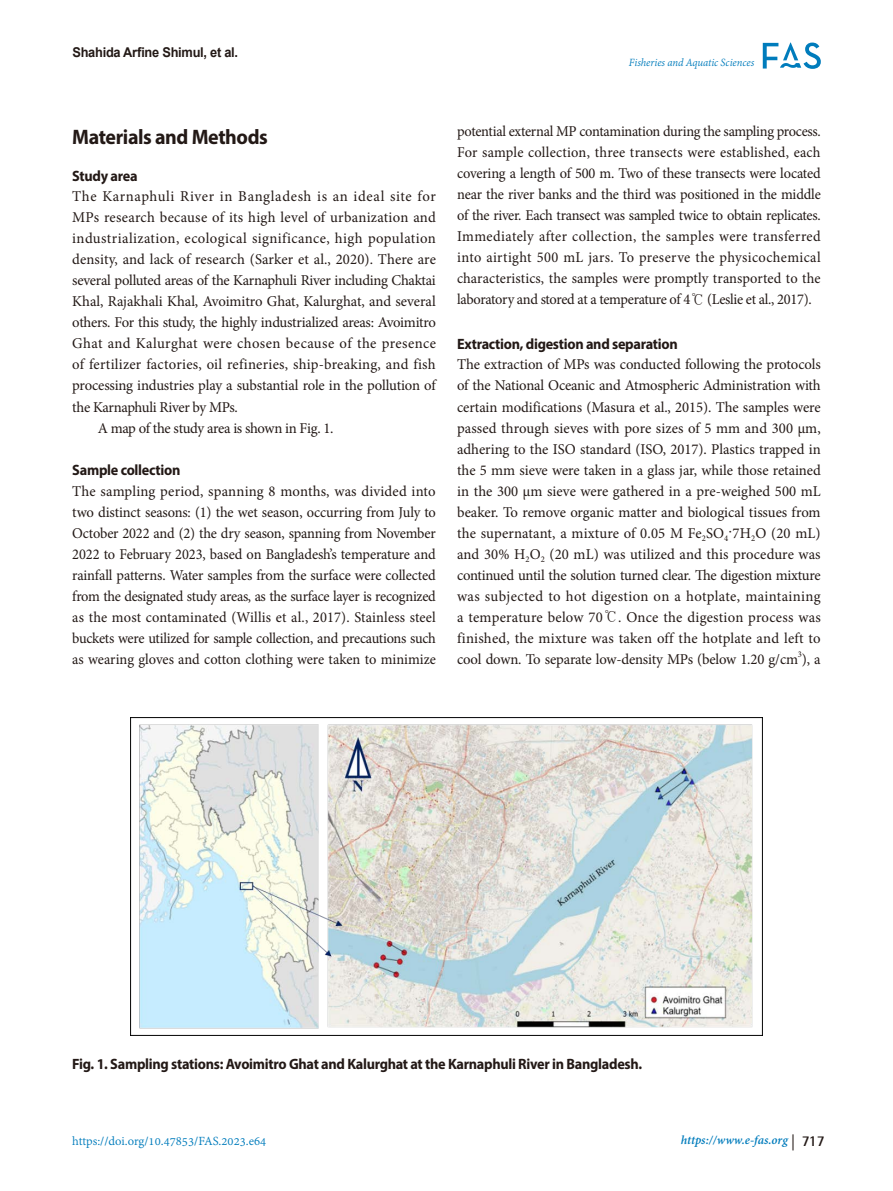
<style>
.page{position:relative;width:893px;height:1191px;background:#fff}
.page>*{position:absolute;margin:0;border:0;box-sizing:border-box;transform-origin:0 0}
.headiing_1st{font:700 21px "Myriad Pro";letter-spacing:-.02em;color:#231916;scale:.95 1}
.표준{font:15px/21px "Minion Pro";letter-spacing:-.015em;color:#231916;text-align:justify}
.표준-2{font:15px/21px "Minion Pro";letter-spacing:-.015em;color:#231916;text-align:justify;scale:.96 1}
.table_title{font:700 15px "Myriad Pro";letter-spacing:-.02em;color:#231916;scale:.95 1}
.heading_2nd{font:700 15px "Myriad Pro";letter-spacing:-.02em;color:#231916;scale:.95 1}
.t1{font:13.5px "Adobe Devanagari";color:#007cbc}
.t2{font:italic 700 13.5px "Adobe Devanagari";color:#007cbc}
.t3{font:700 13.5px "Arial";letter-spacing:-.02em;color:#231916;scale:.95 1}
.t4{font:italic 12px "Adobe Devanagari";letter-spacing:-.005em;color:#007cbc;scale:.95 1}
.표준-3{font:8.7px "Minion Pro";color:#231916}
.s1{font-family:"Adobe Myungjo Std";font-weight:500}
.s2{font-family:"Adobe Caslon Pro"}
.s3{font-family:"Helvetica Neue LT Pro";font-weight:400;font-style:normal;font-size:16.05px;color:#231916}
.s4{font-family:"Rotis Semi Sans Std";font-style:normal;font-size:15px;color:#231916}
</style>
<div class="page">
<svg style="left:763px;top:43px;width:58px;height:26px"></svg>
<img style="left:131px;top:717px;width:631px;height:318px">
<p class="t3" style="left:72px;top:42px;width:176px">Shahida Arfine Shimul, et al.</p>
<p class="t4" style="left:629px;top:56px;width:133px">Fisheries and Aquatic Sciences</p>
<p class="headiing_1st" style="left:72px;top:123px;width:207px">Materials and Methods</p>
<p class="heading_2nd" style="left:72px;top:166px;width:70px">Study area</p>
<p class="표준" style="left:72px;top:186px;width:365px">The Karnaphuli River in Bangladesh is an ideal site for MPs research because of its high level of urbanization and industrialization, ecological significance, high population density, and lack of research (Sarker et al., 2020). There are several polluted areas of the Karnaphuli River including Chaktai Khal, Rajakhali Khal, Avoimitro Ghat, Kalurghat, and several others. For this study, the highly industrialized areas: Avoimitro Ghat and Kalurghat were chosen because of the presence of fertilizer factories, oil refineries, ship-breaking, and fish processing industries play a substantial role in the pollution of the Karnaphuli River by MPs.</p>
<p class="표준" style="left:98px;top:417px;width:237px">A map of the study area is shown in Fig. 1.</p>
<p class="heading_2nd" style="left:72px;top:460px;width:115px">Sample collection</p>
<p class="표준" style="left:72px;top:480px;width:365px">The sampling period, spanning 8 months, was divided into two distinct seasons: (1) the wet season, occurring from July to October 2022 and (2) the dry season, spanning from November 2022 to February 2023, based on Bangladesh’s temperature and rainfall patterns. Water samples from the surface were collected from the designated study areas, as the surface layer is recognized as the most contaminated (Willis et al., 2017). Stainless steel buckets were utilized for sample collection, and precautions such as wearing gloves and cotton clothing were taken to minimize</p>
<p class="표준-2" style="left:457px;top:121px;width:380px">potential external MP contamination during the sampling process.<br>For sample collection, three transects were established, each covering a length of 500 m. Two of these transects were located near the river banks and the third was positioned in the middle of the river. Each transect was sampled twice to obtain replicates.<br>Immediately after collection, the samples were transferred into airtight 500 mL jars. To preserve the physicochemical characteristics, the samples were promptly transported to the laboratory and stored at a temperature of 4<span class="s1">℃</span> (Leslie et al., 2017).</p>
<p class="heading_2nd" style="left:457px;top:334px;width:234px">Extraction, digestion and separation</p>
<p class="표준" style="left:457px;top:354px;width:365px">The extraction of MPs was conducted following the protocols of the National Oceanic and Atmospheric Administration with certain modifications (Masura et al., 2015). The samples were passed through sieves with pore sizes of 5 mm and 300 µm, adhering to the ISO standard (ISO, 2017). Plastics trapped in the 5 mm sieve were taken in a glass jar, while those retained in the 300 µm sieve were gathered in a pre-weighed 500 mL beaker. To remove organic matter and biological tissues from the supernatant, a mixture of 0.05 M Fe<sub>2</sub>SO<sub>4</sub><span class="s2">·</span>7H<sub>2</sub>O (20 mL) and 30% H<sub>2</sub>O<sub>2</sub> (20 mL) was utilized and this procedure was continued until the solution turned clear. The digestion mixture was subjected to hot digestion on a hotplate, maintaining a temperature below 70<span class="s1">℃</span>. Once the digestion process was finished, the mixture was taken off the hotplate and left to cool down. To separate low-density MPs (below 1.20 g/cm ), a</p>
<p class="표준-3" style="left:798px;top:648px;width:6px">3</p>
<p class="table_title" style="left:72px;top:1053px;width:601px">Fig. 1. Sampling stations: Avoimitro Ghat and Kalurghat at the Karnaphuli River in Bangladesh.</p>
<p class="t1" style="left:72px;top:1133px;width:196px">https://doi.org/10.47853/FAS.2023.e64</p>
<p class="t2" style="left:681px;top:1132px;width:146px">https://www.e-fas.org <span class="s3">|</span> <span class="s4">717</span></p>
</div>
